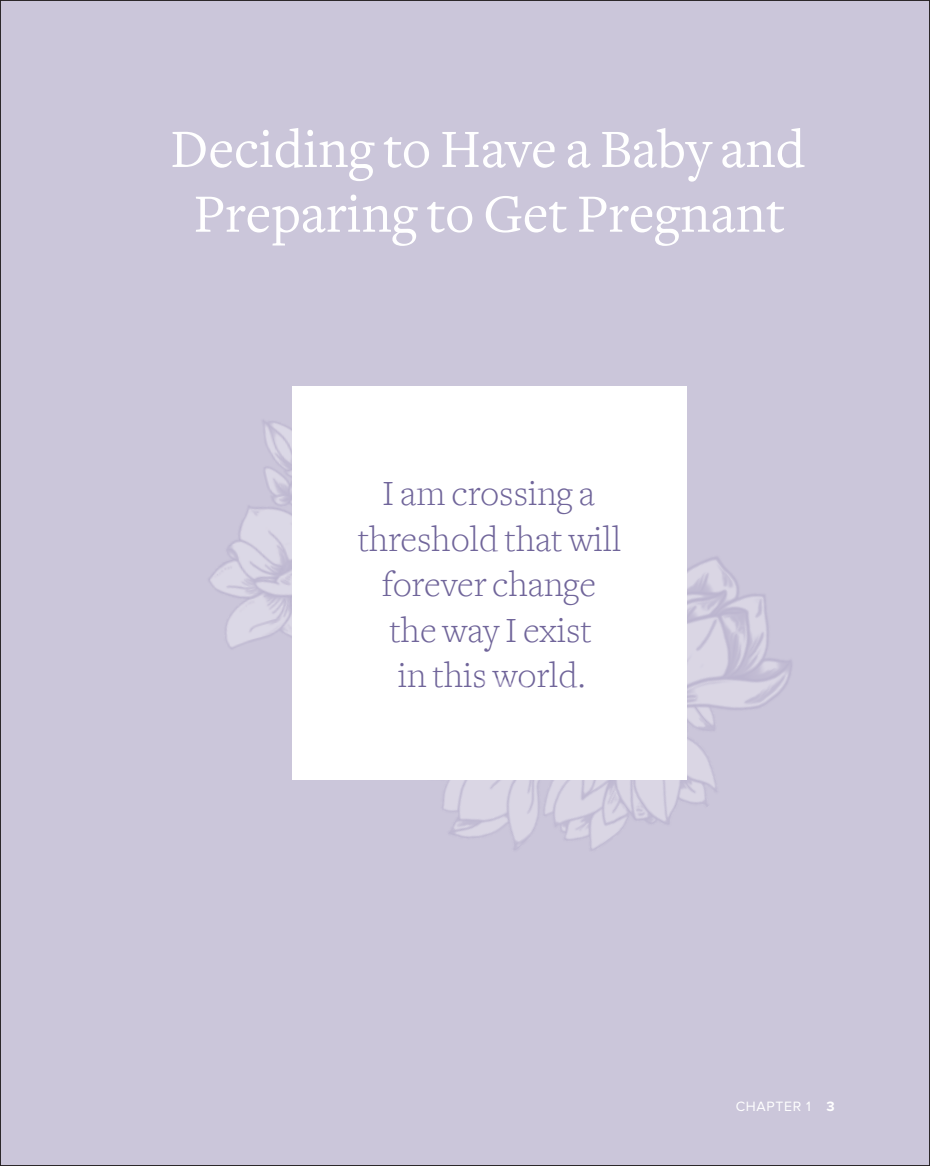
<style>
.page{position:relative;width:930px;height:1166px;background:#fff}
.page>*{position:absolute;margin:0;border:0;box-sizing:border-box;transform-origin:0 0}
.t1{font:56px/64.8px "Freight Text";color:#fff;text-align:center}
.t2{font:300 36.75px/45.5px "Freight Text";color:#70659a;text-align:center}
.t3{font:14px "Proxima Nova";letter-spacing:.05em;color:#fff}
.s1{font-weight:700}
</style>
<div class="page">
<div style="left:0;top:0;width:929px;height:1166px;background:#cbc6da"></div>
<img style="left:209px;top:420px;width:83px;height:229px">
<div style="left:292px;top:386px;width:394px;height:394px;background:#fff"></div>
<img style="left:444px;top:495px;width:348px;height:355px">
<h1 class="t1" style="left:170px;top:122px;width:636px">Deciding to Have a Baby and<br>Preparing to Get Pregnant</h1>
<p class="t2" style="left:358px;top:474px;width:265px">I am crossing a threshold that will forever change the way I exist<br>in this world.</p>
<p class="t3" style="left:735px;top:1099px;width:100px">CHAPTER 1 <span class="s1">3</span></p>
</div>
